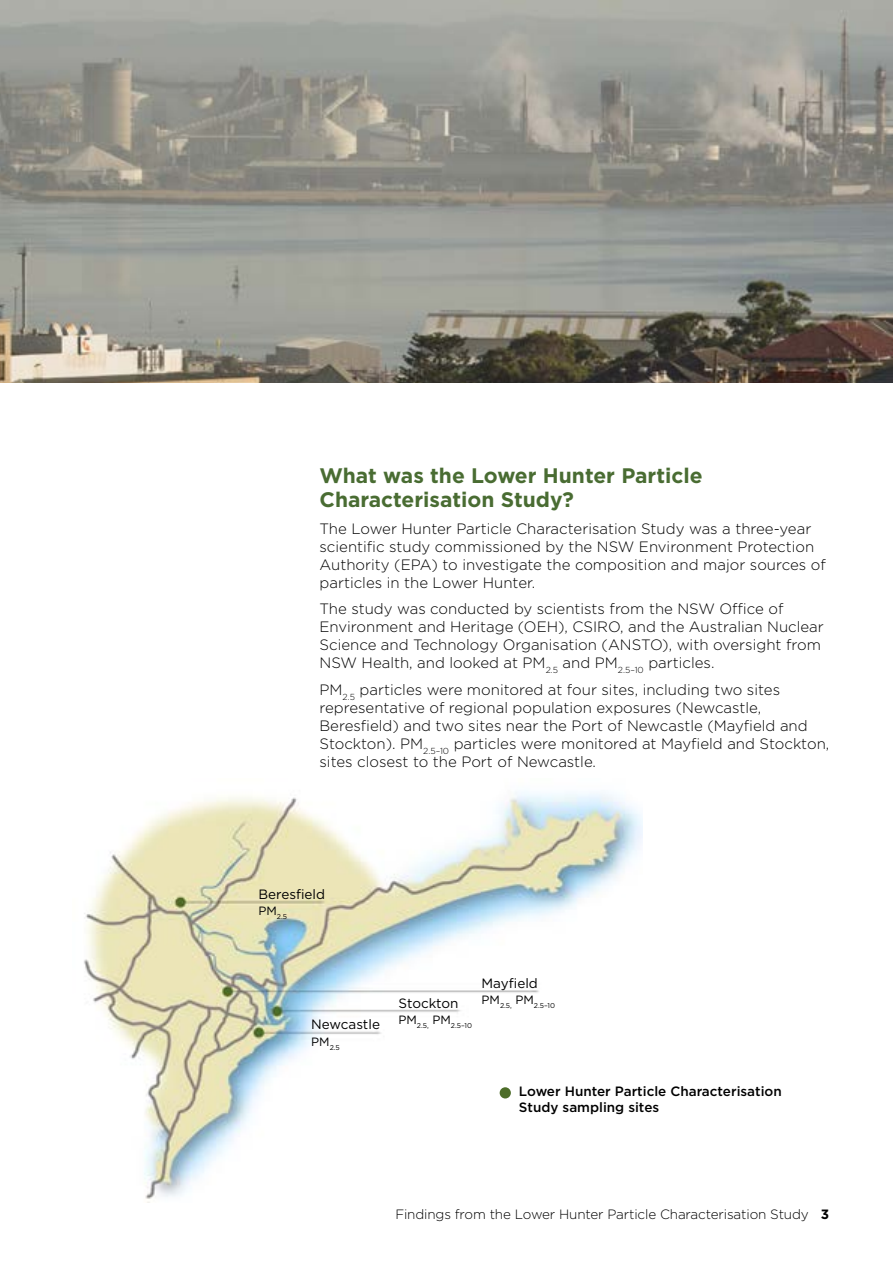
<style>
.page{position:relative;width:893px;height:1263px;background:#fff}
.page>*{position:absolute;margin:0;border:0;box-sizing:border-box;transform-origin:0 0}
.t1{font:700 21px/24px "Gotham";color:#496c32}
.t2{font:300 15px/18px "Gotham";color:#000}
.t3{font:300 13.5px "Gotham";letter-spacing:-.01em;color:#000}
.t4{font:500 13.5px/16.5px "Gotham";color:#000}
.t5{font:13.5px "Gotham";color:#000}
.t6{font:7.05px "Gotham";color:#000}
.t7{font:7.05px "Gotham";color:#000}
.s1{font-weight:700}
</style>
<div class="page">
<img style="left:0;top:0;width:893px;height:383px">
<img style="left:84px;top:791px;width:558px;height:412px">
<div style="left:500px;top:1087px;width:11px;height:11px;background:#4d6d29;border-radius:50%"></div>
<h1 class="t1" style="left:319px;top:464px;width:385px">What was the Lower Hunter Particle<br>Characterisation Study?</h1>
<p class="t2" style="left:319px;top:519px;width:508px">The Lower Hunter Particle Characterisation Study was a three-year scientific study commissioned by the NSW Environment Protection Authority (EPA) to investigate the composition and major sources of particles in the Lower Hunter.</p>
<p class="t2" style="left:319px;top:600px;width:506px">The study was conducted by scientists from the NSW Office of Environment and Heritage (OEH), CSIRO, and the Australian Nuclear Science and Technology Organisation (ANSTO), with oversight from NSW Health, and looked at PM<sub>2.5</sub> and PM<sub>2.5–10</sub> particles.</p>
<p class="t2" style="left:319px;top:680px;width:511px">PM<sub>2.5</sub> particles were monitored at four sites, including two sites representative of regional population exposures (Newcastle, Beresfield) and two sites near the Port of Newcastle (Mayfield and Stockton). PM<sub>2.5–10</sub> particles were monitored at Mayfield and Stockton, sites closest to the Port of Newcastle.</p>
<p class="t5" style="left:258px;top:885px;width:68px">Beresfield</p>
<p class="t6" style="left:258px;top:912px;width:30px"><sup>PM</sup>2.5</p>
<p class="t5" style="left:482px;top:974px;width:58px">Mayfield</p>
<p class="t6" style="left:482px;top:1001px;width:32px"><sup>PM</sup>2.5,</p>
<p class="t5" style="left:398px;top:994px;width:62px">Stockton</p>
<p class="t7" style="left:515px;top:1001px;width:41px"><sup>PM</sup>2.5–10</p>
<p class="t6" style="left:398px;top:1021px;width:32px"><sup>PM</sup>2.5,</p>
<p class="t5" style="left:311px;top:1015px;width:70px">Newcastle</p>
<p class="t7" style="left:432px;top:1021px;width:41px"><sup>PM</sup>2.5–10</p>
<p class="t6" style="left:311px;top:1042px;width:30px"><sup>PM</sup>2.5</p>
<p class="t4" style="left:519px;top:1083px;width:264px">Lower Hunter Particle Characterisation<br>Study sampling sites</p>
<p class="t3" style="left:395px;top:1206px;width:435px">Findings from the Lower Hunter Particle Characterisation Study <span class="s1">3</span></p>
</div>
